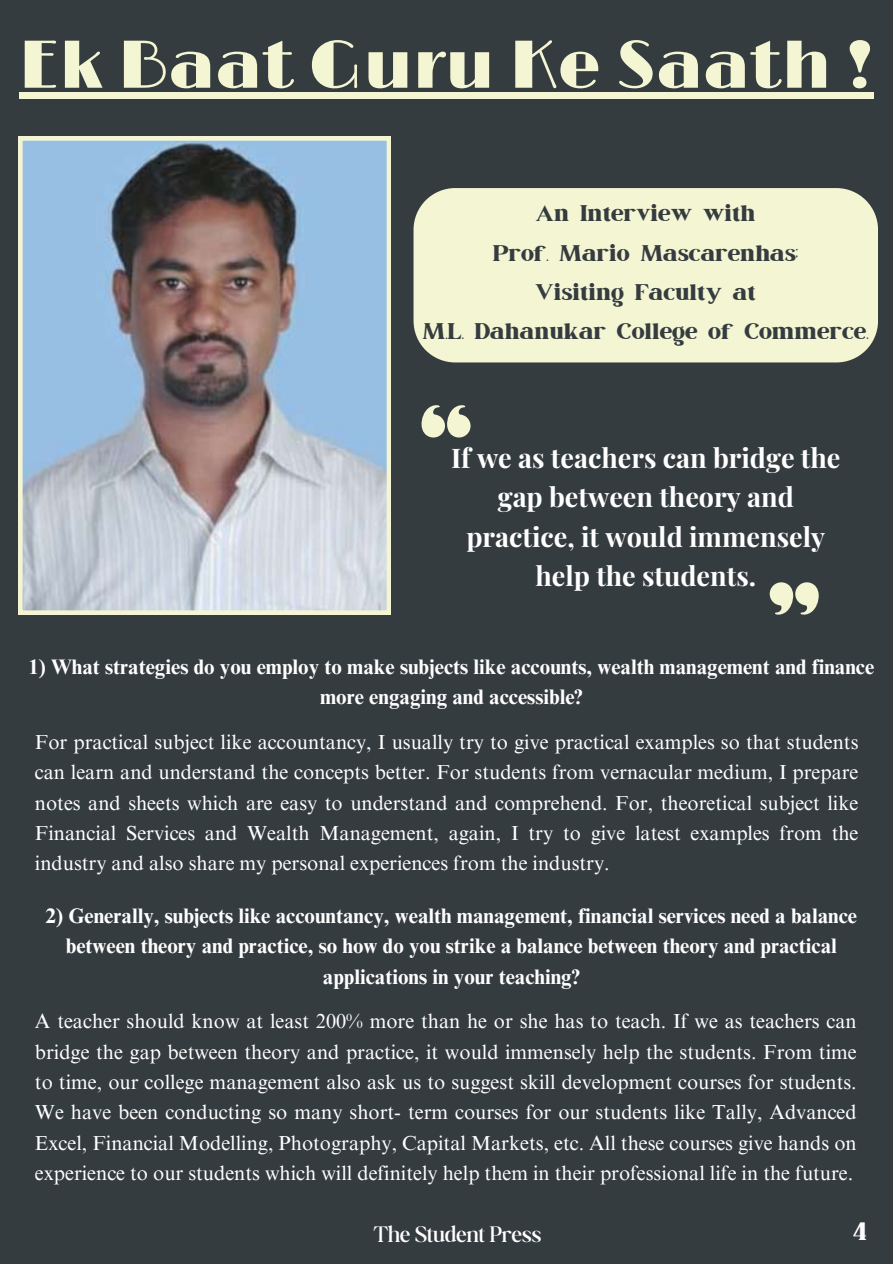
<style>
.page{position:relative;width:893px;height:1264px;background:#fff}
.page>*{position:absolute;margin:0;border:0;box-sizing:border-box;transform-origin:0 0}
.t1{font:68.1px "Limelight";color:#f4f5d3}
.t2{font:30px "March";color:#fff}
.t3{font:700 27px/39.3px "Playfair Display";color:#fff;text-align:center}
.t4{font:27px/39.3px "March";color:#353c40;text-align:center}
.t5{font:300 24px "Boston Angel";color:#fff}
.t6{font:700 21px/30.3px "Times NRMT Pro";color:#fff;text-align:center}
.t7{font:20.25px/30.3px "Times NRMT Pro";color:#fff;text-align:justify}
</style>
<div class="page">
<div style="left:0;top:0;width:892px;height:1263px;background:#353c40"></div>
<svg style="left:421px;top:405px;width:49px;height:32px"></svg>
<svg style="left:18px;top:136px;width:372px;height:478px;background:#a0aab8"></svg>
<div style="left:19px;top:92px;width:855px;height:7px;background:#f4f5d3"></div>
<svg style="left:769px;top:582px;width:50px;height:33px"></svg>
<div style="left:413px;top:188px;width:465px;height:174px;background:#f4f5d3"></div>
<h1 class="t1" style="left:19px;top:26px;width:856px">Ek Baat Guru Ke Saath !</h1>
<h3 class="t4" style="left:423px;top:195px;width:447px">An Interview with<br>Prof. Mario Mascarenhas;<br>Visiting Faculty at<br>M.L. Dahanukar College of Commerce.</h3>
<h3 class="t3" style="left:451px;top:437px;width:391px">If we as teachers can bridge the gap between theory and practice, it would immensely help the students.</h3>
<p class="t6" style="left:28px;top:654px;width:847px">1) What strategies do you employ to make subjects like accounts, wealth management and finance more engaging and accessible?</p>
<p class="t7" style="left:35px;top:729px;width:825px">For practical subject like accountancy, I usually try to give practical examples so that students can learn and understand the concepts better. For students from vernacular medium, I prepare notes and sheets which are easy to understand and comprehend. For, theoretical subject like Financial Services and Wealth Management, again, I try to give latest examples from the industry and also share my personal experiences from the industry.</p>
<p class="t6" style="left:46px;top:903px;width:813px">2) Generally, subjects like accountancy, wealth management, financial services need a balance between theory and practice, so how do you strike a balance between theory and practical applications in your teaching?</p>
<p class="t7" style="left:35px;top:1008px;width:823px">A teacher should know at least 200% more than he or she has to teach. If we as teachers can bridge the gap between theory and practice, it would immensely help the students. From time to time, our college management also ask us to suggest skill development courses for students.<br>We have been conducting so many short- term courses for our students like Tally, Advanced Excel, Financial Modelling, Photography, Capital Markets, etc. All these courses give hands on experience to our students which will definitely help them in their professional life in the future.</p>
<p class="t5" style="left:373px;top:1220px;width:169px">The Student Press</p>
<h2 class="t2" style="left:853px;top:1216px;width:15px">4</h2>
</div>
